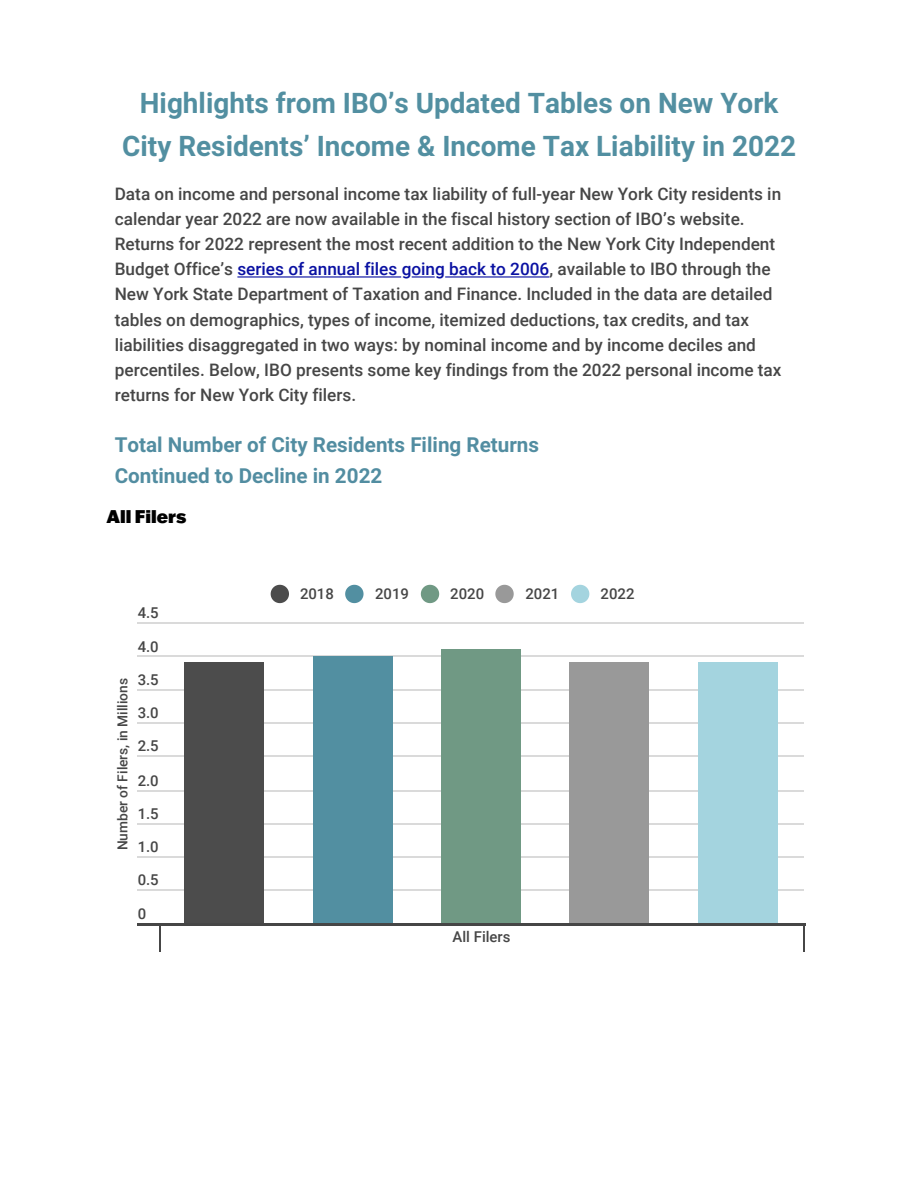
<style>
.page{position:relative;width:918px;height:1188px;background:#fff}
.page>*{position:absolute;margin:0;border:0;box-sizing:border-box;transform-origin:0 0}
.t1{font:700 28.35px/42.5px "Roboto";color:#528fa1;text-align:center}
.t2{font:700 20.7px/30.9px "Roboto";color:#528da1}
.t3{font:900 18px "Franklin Gothic ATF";color:#000}
.t4{font:500 17.25px/25.2px "Roboto";color:#464646}
.t5{font:500 14.85px "Roboto";color:#464646}
.t6{font:500 13.8px "Roboto";color:#464646}
.s1{color:#0a11a2}
</style>
<div class="page">
<hr style="left:445px;top:276px;width:104px;height:2px;background:#0a11a2">
<hr style="left:412px;top:276px;width:23px;height:2px;background:#0a11a2">
<hr style="left:237px;top:276px;width:164px;height:2px;background:#0a11a2">
<hr style="left:138px;top:623px;width:666px;height:1px;background:#dadada">
<hr style="left:138px;top:656px;width:666px;height:1px;background:#dadada">
<hr style="left:138px;top:689px;width:666px;height:1px;background:#dadada">
<hr style="left:138px;top:722px;width:666px;height:1px;background:#dadada">
<hr style="left:138px;top:756px;width:666px;height:1px;background:#dadada">
<hr style="left:138px;top:790px;width:666px;height:1px;background:#dadada">
<hr style="left:138px;top:823px;width:666px;height:1px;background:#dadada">
<hr style="left:138px;top:856px;width:666px;height:2px;background:#dadada">
<hr style="left:138px;top:890px;width:666px;height:1px;background:#dadada">
<hr style="left:138px;top:923px;width:668px;height:2px;background:#464646">
<hr style="left:159px;top:923px;width:2px;height:29px;background:#464646">
<svg style="left:804px;top:925px;width:1px;height:27px"></svg>
<div style="left:185px;top:663px;width:79px;height:260px;background:#4c4c4c"></div>
<div style="left:313px;top:656px;width:79px;height:267px;background:#528fa1"></div>
<div style="left:441px;top:649px;width:80px;height:274px;background:#709984"></div>
<div style="left:570px;top:663px;width:79px;height:260px;background:#999"></div>
<div style="left:698px;top:663px;width:79px;height:260px;background:#a4d4df"></div>
<svg style="left:271px;top:585px;width:18px;height:18px"></svg>
<svg style="left:345px;top:585px;width:19px;height:18px"></svg>
<svg style="left:421px;top:585px;width:18px;height:18px"></svg>
<svg style="left:495px;top:585px;width:19px;height:18px"></svg>
<svg style="left:571px;top:585px;width:18px;height:18px"></svg>
<h1 class="t1" style="left:122px;top:81px;width:675px">Highlights from IBO’s Updated Tables on New York<br>City Residents’ Income &amp; Income Tax Liability in 2022</h1>
<p class="t4" style="left:115px;top:180px;width:668px">Data on income and personal income tax liability of full-year New York City residents in calendar year 2022 are now available in the fiscal history section of IBO’s website.<br>Returns for 2022 represent the most recent addition to the New York City Independent Budget Office’s <span class="s1">series of annual files going back to 2006</span>, available to IBO through the New York State Department of Taxation and Finance. Included in the data are detailed tables on demographics, types of income, itemized deductions, tax credits, and tax liabilities disaggregated in two ways: by nominal income and by income deciles and percentiles. Below, IBO presents some key findings from the 2022 personal income tax returns for New York City filers.</p>
<p class="t2" style="left:115px;top:428px;width:426px">Total Number of City Residents Filing Returns<br>Continued to Decline in 2022</p>
<p class="t3" style="left:107px;top:504px;width:81px">All Filers</p>
<p class="t6" style="left:113px;top:850px;width:174px;rotate:-90deg">Number of Filers, in Millions</p>
<p class="t5" style="left:138px;top:603px;width:23px">4.5</p>
<p class="t5" style="left:138px;top:636px;width:23px">4.0</p>
<p class="t5" style="left:138px;top:669px;width:23px">3.5</p>
<p class="t5" style="left:138px;top:702px;width:23px">3.0</p>
<p class="t5" style="left:138px;top:736px;width:23px">2.5</p>
<p class="t5" style="left:138px;top:770px;width:23px">2.0</p>
<p class="t5" style="left:138px;top:803px;width:23px">1.5</p>
<p class="t5" style="left:138px;top:837px;width:23px">1.0</p>
<p class="t5" style="left:138px;top:870px;width:23px">0.5</p>
<p class="t5" style="left:138px;top:903px;width:10px">0</p>
<p class="t5" style="left:300px;top:583px;width:35px">2018</p>
<p class="t5" style="left:375px;top:583px;width:35px">2019</p>
<p class="t5" style="left:450px;top:583px;width:35px">2020</p>
<p class="t5" style="left:525px;top:583px;width:35px">2021</p>
<p class="t5" style="left:601px;top:583px;width:35px">2022</p>
<p class="t5" style="left:453px;top:927px;width:59px">All Filers</p>
</div>
